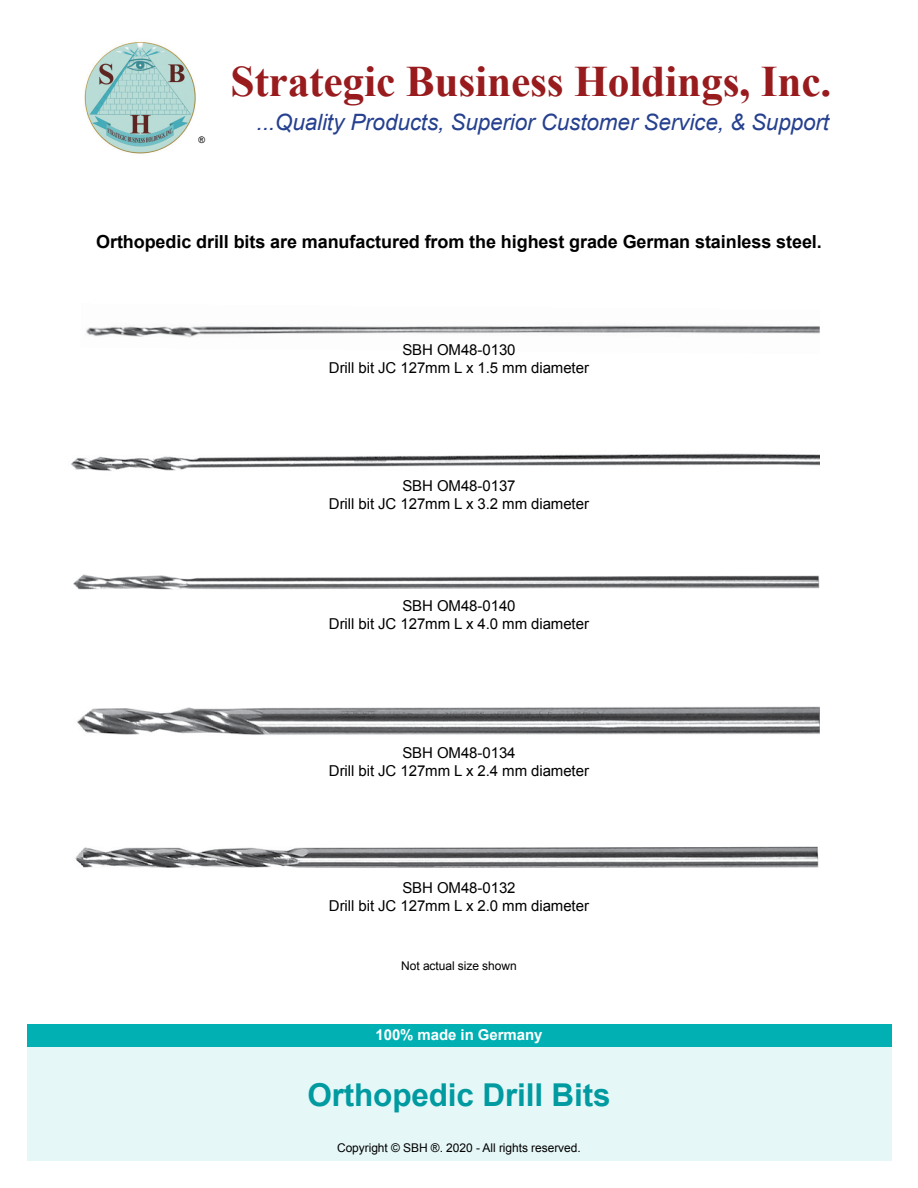
<style>
.page{position:relative;width:918px;height:1188px;background:#fff}
.page>*{position:absolute;margin:0;border:0;box-sizing:border-box;transform-origin:0 0}
.t1{font:700 43.5px "Times New Roman";letter-spacing:-.005em;color:#981b1e}
.t2{font:700 31.5px "Arial";letter-spacing:-.005em;color:#009aa1}
.t3{font:italic 22.5px "Arial";letter-spacing:-.005em;color:#25408f}
.t4{font:700 18px "Arial";letter-spacing:-.005em;color:#000}
.t5{font:15px/18px "Arial";letter-spacing:-.005em;color:#000;text-align:center}
.t6{font:700 15px "Arial";letter-spacing:-.005em;color:#fff}
.t7{font:12px "Arial";letter-spacing:-.005em;color:#000}
.t8{font:9px "Arial";color:#000}
</style>
<div class="page">
<div style="left:27px;top:1048px;width:864px;height:113px;background:#e6f7f7"></div>
<div style="left:27px;top:1024px;width:864px;height:23px;background:#00b0b3"></div>
<img style="left:84px;top:42px;width:112px;height:112px">
<img style="left:75px;top:846px;width:744px;height:22px">
<img style="left:77px;top:706px;width:743px;height:29px">
<img style="left:73px;top:574px;width:747px;height:16px">
<img style="left:71px;top:453px;width:749px;height:18px">
<img style="left:86px;top:325px;width:734px;height:13px">
<p class="t8" style="left:199px;top:133px;width:8px">®</p>
<p class="t1" style="left:230px;top:50px;width:602px">Strategic Business Holdings, Inc.</p>
<p class="t3" style="left:257px;top:107px;width:574px">...Quality Products, Superior Customer Service, &amp; Support</p>
<p class="t4" style="left:96px;top:229px;width:727px">Orthopedic drill bits are manufactured from the highest grade German stainless steel.</p>
<p class="t5" style="left:329px;top:340px;width:262px">SBH OM48-0130<br>Drill bit JC 127mm L x 1.5 mm diameter</p>
<p class="t5" style="left:329px;top:477px;width:262px">SBH OM48-0137<br>Drill bit JC 127mm L x 3.2 mm diameter</p>
<p class="t5" style="left:329px;top:597px;width:262px">SBH OM48-0140<br>Drill bit JC 127mm L x 4.0 mm diameter</p>
<p class="t5" style="left:329px;top:744px;width:262px">SBH OM48-0134<br>Drill bit JC 127mm L x 2.4 mm diameter</p>
<p class="t5" style="left:329px;top:878px;width:262px">SBH OM48-0132<br>Drill bit JC 127mm L x 2.0 mm diameter</p>
<p class="t7" style="left:401px;top:958px;width:117px">Not actual size shown</p>
<p class="t6" style="left:376px;top:1024px;width:168px">100% made in Germany</p>
<p class="t2" style="left:307px;top:1073px;width:305px">Orthopedic Drill Bits</p>
<p class="t7" style="left:337px;top:1140px;width:245px">Copyright © SBH ®. 2020 - All rights reserved.</p>
</div>
